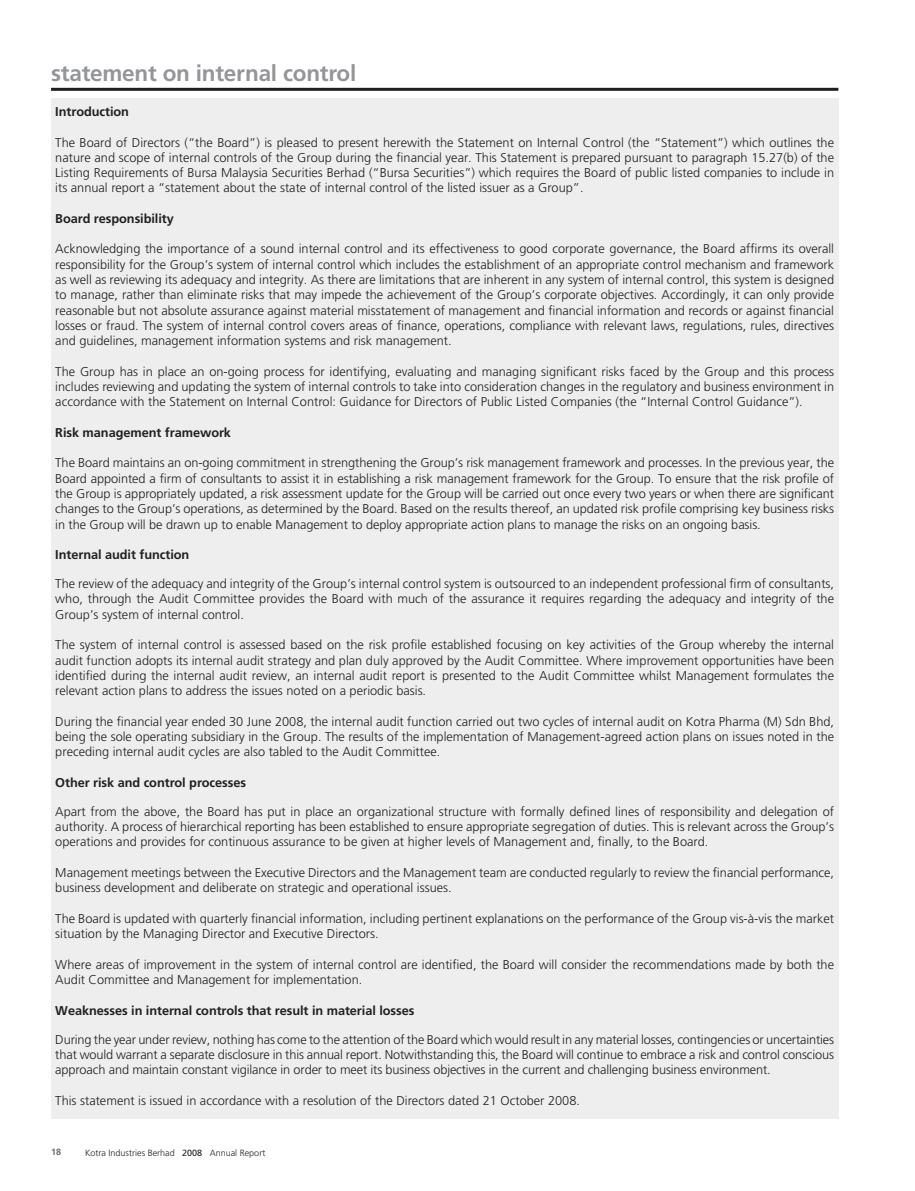
<style>
.page{position:relative;width:915px;height:1191px;background:#fff}
.page>*{position:absolute;margin:0;border:0;box-sizing:border-box;transform-origin:0 0}
.t1{font:700 22.5px "Frutiger";letter-spacing:-.01em;color:#939598}
.t2{font:300 12.75px/15.3px "Frutiger";color:#231f20;text-align:justify}
.t3{font:700 12.75px "Frutiger";letter-spacing:-.005em;color:#231f20}
.t4{font:300 9px "Frutiger";color:#231f20}
.t5{font:700 9px "Frutiger";color:#6c6d70}
.s1{font-weight:400}
</style>
<div class="page">
<hr style="left:51px;top:88px;width:787px;height:3px;background:#231f20">
<div style="left:51px;top:98px;width:787px;height:1020px;background:#eeeeef"></div>
<h1 class="t1" style="left:51px;top:64px;width:307px">statement on internal control</h1>
<p class="t3" style="left:55px;top:107px;width:75px">Introduction</p>
<p class="t2" style="left:55px;top:135px;width:780px">The Board of Directors (“the Board”) is pleased to present herewith the Statement on Internal Control (the “Statement”) which outlines the nature and scope of internal controls of the Group during the financial year. This Statement is prepared pursuant to paragraph 15.27(b) of the Listing Requirements of Bursa Malaysia Securities Berhad (“Bursa Securities”) which requires the Board of public listed companies to include in its annual report a “statement about the state of internal control of the listed issuer as a Group”.</p>
<p class="t3" style="left:55px;top:213px;width:120px">Board responsibility</p>
<p class="t2" style="left:55px;top:242px;width:780px">Acknowledging the importance of a sound internal control and its effectiveness to good corporate governance, the Board affirms its overall responsibility for the Group’s system of internal control which includes the establishment of an appropriate control mechanism and framework as well as reviewing its adequacy and integrity. As there are limitations that are inherent in any system of internal control, this system is designed to manage, rather than eliminate risks that may impede the achievement of the Group’s corporate objectives. Accordingly, it can only provide reasonable but not absolute assurance against material misstatement of management and financial information and records or against financial losses or fraud. The system of internal control covers areas of finance, operations, compliance with relevant laws, regulations, rules, directives and guidelines, management information systems and risk management.</p>
<p class="t2" style="left:55px;top:365px;width:780px">The Group has in place an on-going process for identifying, evaluating and managing significant risks faced by the Group and this process includes reviewing and updating the system of internal controls to take into consideration changes in the regulatory and business environment in accordance with the Statement on Internal Control: Guidance for Directors of Public Listed Companies (the “Internal Control Guidance”).</p>
<p class="t3" style="left:55px;top:427px;width:177px">Risk management framework</p>
<p class="t2" style="left:55px;top:456px;width:780px">The Board maintains an on-going commitment in strengthening the Group’s risk management framework and processes. In the previous year, the Board appointed a firm of consultants to assist it in establishing a risk management framework for the Group. To ensure that the risk profile of the Group is appropriately updated, a risk assessment update for the Group will be carried out once every two years or when there are significant changes to the Group’s operations, as determined by the Board. Based on the results thereof, an updated risk profile comprising key business risks in the Group will be drawn up to enable Management to deploy appropriate action plans to manage the risks on an ongoing basis.</p>
<p class="t3" style="left:55px;top:549px;width:135px">Internal audit function</p>
<p class="t2" style="left:55px;top:577px;width:780px">The review of the adequacy and integrity of the Group’s internal control system is outsourced to an independent professional firm of consultants, who, through the Audit Committee provides the Board with much of the assurance it requires regarding the adequacy and integrity of the Group’s system of internal control.</p>
<p class="t2" style="left:55px;top:638px;width:780px">The system of internal control is assessed based on the risk profile established focusing on key activities of the Group whereby the internal audit function adopts its internal audit strategy and plan duly approved by the Audit Committee. Where improvement opportunities have been identified during the internal audit review, an internal audit report is presented to the Audit Committee whilst Management formulates the relevant action plans to address the issues noted on a periodic basis.</p>
<p class="t2" style="left:55px;top:714px;width:780px">During the financial year ended 30 June 2008, the internal audit function carried out two cycles of internal audit on Kotra Pharma (M) Sdn Bhd, being the sole operating subsidiary in the Group. The results of the implementation of Management-agreed action plans on issues noted in the preceding internal audit cycles are also tabled to the Audit Committee.</p>
<p class="t3" style="left:55px;top:777px;width:192px">Other risk and control processes</p>
<p class="t2" style="left:55px;top:804px;width:780px">Apart from the above, the Board has put in place an organizational structure with formally defined lines of responsibility and delegation of authority. A process of hierarchical reporting has been established to ensure appropriate segregation of duties. This is relevant across the Group’s operations and provides for continuous assurance to be given at higher levels of Management and, finally, to the Board.</p>
<p class="t2" style="left:55px;top:866px;width:780px">Management meetings between the Executive Directors and the Management team are conducted regularly to review the financial performance, business development and deliberate on strategic and operational issues.</p>
<p class="t2" style="left:55px;top:912px;width:780px">The Board is updated with quarterly financial information, including pertinent explanations on the performance of the Group vis-à-vis the market situation by the Managing Director and Executive Directors.</p>
<p class="t2" style="left:55px;top:957px;width:780px">Where areas of improvement in the system of internal control are identified, the Board will consider the recommendations made by both the<br>Audit Committee and Management for implementation.</p>
<p class="t3" style="left:55px;top:1005px;width:360px">Weaknesses in internal controls that result in material losses</p>
<p class="t2" style="left:55px;top:1032px;width:780px">During the year under review, nothing has come to the attention of the Board which would result in any material losses, contingencies or uncertainties that would warrant a separate disclosure in this annual report. Notwithstanding this, the Board will continue to embrace a risk and control conscious approach and maintain constant vigilance in order to meet its business objectives in the current and challenging business environment.</p>
<p class="t2" style="left:55px;top:1093px;width:526px">This statement is issued in accordance with a resolution of the Directors dated 21 October 2008.</p>
<p class="t5" style="left:51px;top:1148px;width:12px">18</p>
<p class="t4" style="left:85px;top:1149px;width:182px">Kotra Industries Berhad <span class="s1">2008</span> Annual Report</p>
</div>
